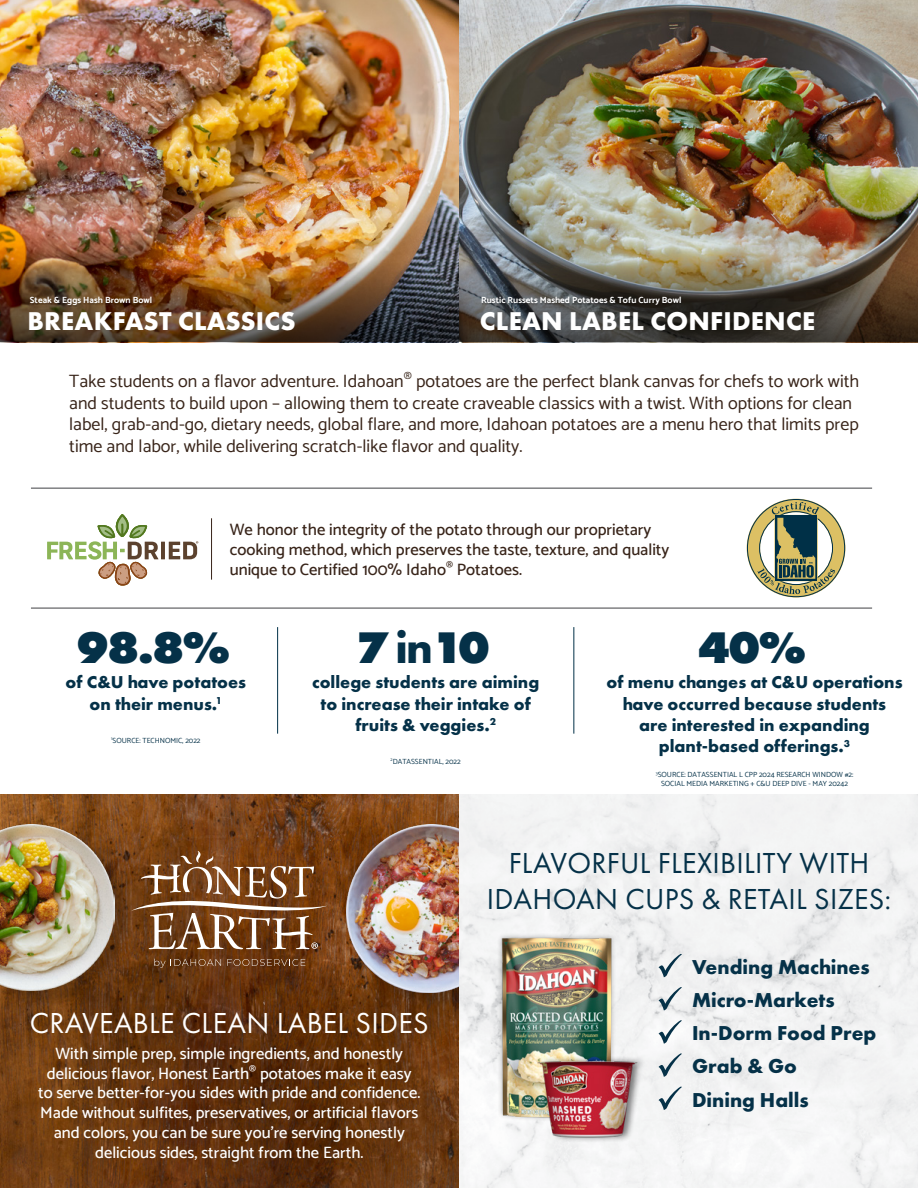
<style>
.page{position:relative;width:918px;height:1188px;background:#fff}
.page>*{position:absolute;margin:0;border:0;box-sizing:border-box;transform-origin:0 0}
.t1{font:800 45.9px "Futura PT";color:#053148}
.t2{font:30px/36px "Futura PT";letter-spacing:.01em;color:#053148;text-align:center}
.t3{font:30px "Futura PT";letter-spacing:.01em;color:#fff}
.t4{font:700 26.7px "Futura PT";letter-spacing:.01em;color:#fff}
.t5{font:700 20.85px/33.2px "Futura PT";color:#053148}
.t6{font:18px/21.6px "Catamaran";color:#382419}
.t7{font:700 17.85px/21.5px "Futura PT";color:#053148;text-align:center}
.t8{font:500 16.5px/19.8px "Catamaran";color:#fff;text-align:center}
.t9{font:500 16.5px/20px "Catamaran";color:#382419}
.t10{font:700 9px "Catamaran";color:#fff}
.t11{font:7.5px/9px "Catamaran";color:#053148;text-align:center}
.s1{font-weight:700}
</style>
<div class="page">
<img style="left:0;top:0;width:459px;height:260px">
<img style="left:459px;top:0;width:459px;height:260px">
<img style="left:0;top:260px;width:918px;height:82px">
<div style="left:30px;top:297px;width:124px;height:10px;background:#000;opacity:.27"></div>
<div style="left:482px;top:297px;width:201px;height:10px;background:#000;opacity:.27"></div>
<hr style="left:211px;top:518px;width:1px;height:62px;background:#382419">
<hr style="left:161px;top:542px;width:4px;height:17px;background:#5c422e">
<svg style="left:168px;top:541px;width:31px;height:18px"></svg>
<svg style="left:47px;top:514px;width:111px;height:72px"></svg>
<hr style="left:31px;top:488px;width:841px;height:1px;background:#404144">
<hr style="left:31px;top:608px;width:841px;height:1px;background:#404144">
<svg style="left:746px;top:498px;width:100px;height:100px"></svg>
<img style="left:0;top:795px;width:459px;height:393px">
<hr style="left:277px;top:627px;width:1px;height:107px;background:#003047">
<hr style="left:574px;top:627px;width:1px;height:107px;background:#003047">
<svg style="left:154px;top:959px;width:67px;height:9px"></svg>
<svg style="left:227px;top:959px;width:78px;height:7px"></svg>
<svg style="left:134px;top:851px;width:193px;height:99px;background:#8b5f3d"></svg>
<div style="left:2px;top:826px;width:132px;height:184px;background:#000;opacity:.2"></div>
<img style="left:0;top:825px;width:115px;height:166px">
<div style="left:348px;top:826px;width:130px;height:186px;background:#000;opacity:.2"></div>
<img style="left:346px;top:825px;width:113px;height:168px">
<div style="left:459px;top:795px;width:458px;height:393px;background:#f3f3f3"></div>
<svg style="left:659px;top:954px;width:23px;height:23px"></svg>
<svg style="left:659px;top:987px;width:23px;height:23px"></svg>
<svg style="left:659px;top:1020px;width:23px;height:24px"></svg>
<svg style="left:659px;top:1053px;width:23px;height:24px"></svg>
<svg style="left:659px;top:1087px;width:23px;height:23px"></svg>
<img style="left:458px;top:931px;width:195px;height:194px">
<div style="left:538px;top:1056px;width:109px;height:87px;background:#000;opacity:.5"></div>
<img style="left:534px;top:1048px;width:105px;height:95px">
<p class="t10" style="left:30px;top:293px;width:124px">Steak &amp; Eggs Hash Brown Bowl</p>
<p class="t10" style="left:481px;top:293px;width:202px">Rustic Russets Mashed Potatoes &amp; Tofu Curry Bowl</p>
<h3 class="t4" style="left:27px;top:304px;width:270px">BREAKFAST CLASSICS</h3>
<h3 class="t4" style="left:480px;top:304px;width:337px">CLEAN LABEL CONFIDENCE</h3>
<p class="t6" style="left:69px;top:370px;width:791px">Take students on a flavor adventure. Idahoan<sup>®</sup> potatoes are the perfect blank canvas for chefs to work with and students to build upon – allowing them to create craveable classics with a twist. With options for clean label, grab-and-go, dietary needs, global flare, and more, Idahoan potatoes are a menu hero that limits prep time and labor, while delivering scratch-like flavor and quality.</p>
<p class="t9" style="left:230px;top:519px;width:441px">We honor the integrity of the potato through our proprietary cooking method, which preserves the taste, texture, and quality unique to Certified 100% Idaho<sup>®</sup> Potatoes.</p>
<h1 class="t1" style="left:76px;top:618px;width:155px">98.8%</h1>
<h1 class="t1" style="left:356px;top:618px;width:136px">7 <span class="s1">in</span>10</h1>
<h1 class="t1" style="left:698px;top:618px;width:110px">40%</h1>
<p class="t7" style="left:66px;top:671px;width:182px">of C&amp;U have potatoes on their menus.<sup>1</sup></p>
<p class="t11" style="left:111px;top:735px;width:91px"><sup>1</sup>SOURCE: TECHNOMIC, 2022</p>
<p class="t7" style="left:312px;top:671px;width:229px">college students are aiming to increase their intake of fruits &amp; veggies.<sup>2</sup></p>
<p class="t11" style="left:391px;top:756px;width:72px"><sup>2</sup>DATASSENTIAL, 2022</p>
<p class="t7" style="left:606px;top:671px;width:298px">of menu changes at C&amp;U operations have occurred because students are interested in expanding plant-based offerings.<sup>3</sup></p>
<p class="t11" style="left:656px;top:770px;width:199px"><sup>3</sup>SOURCE: DATASSENTIAL L CPP 2024 RESEARCH WINDOW #2:<br>SOCIAL MEDIA MARKETING + C&amp;U DEEP DIVE - MAY 20242</p>
<h2 class="t2" style="left:487px;top:845px;width:406px">FLAVORFUL FLEXIBILITY WITH<br>IDAHOAN CUPS &amp; RETAIL SIZES:</h2>
<h2 class="t3" style="left:30px;top:1005px;width:400px">CRAVEABLE CLEAN LABEL SIDES</h2>
<p class="t8" style="left:38px;top:1043px;width:384px">With simple prep, simple ingredients, and honestly delicious flavor, Honest Earth<sup>®</sup> potatoes make it easy to serve better-for-you sides with pride and confidence.<br>Made without sulfites, preservatives, or artificial flavors and colors, you can be sure you’re serving honestly delicious sides, straight from the Earth.</p>
<p class="t5" style="left:692px;top:950px;width:186px">Vending Machines<br>Micro-Markets<br>In-Dorm Food Prep<br>Grab &amp; Go<br>Dining Halls</p>
</div>
